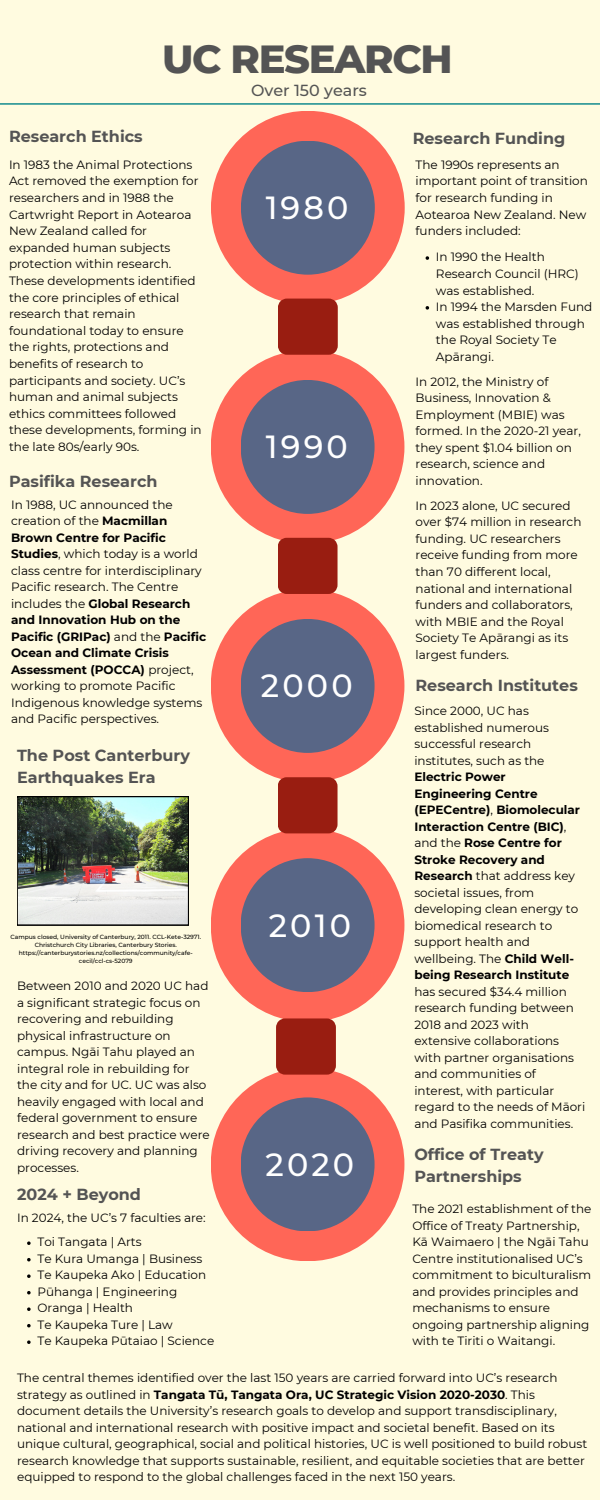
<style>
.page{position:relative;width:600px;height:1500px;background:#fffbe0}
.page>*{position:absolute;margin:0;border:0;box-sizing:border-box;transform-origin:0 0}
.t1{font:800 40px "Montserrat";letter-spacing:-.035em;color:#545454}
.t2{font:500 31.9px "Montserrat";letter-spacing:.1em;color:#fff}
.t3{font:700 16px/21.8px "Montserrat";color:#545454}
.t4{font:500 16px "Montserrat";color:#545454}
.t5{font:12px/16.5px "Montserrat";color:#000}
.t6{font:700 12px/16.5px "Montserrat";color:#000}
.t7{font:500 6px/8px "Montserrat";color:#000;text-align:center}
.s1{font-weight:700}
.s2{font-weight:400}
</style>
<div class="page">
<div style="left:211px;top:828px;width:193px;height:194px;background:#ff6657;border-radius:50%"></div>
<div style="left:241px;top:858px;width:134px;height:134px;background:#586686;border-radius:50%"></div>
<div style="left:211px;top:1068px;width:193px;height:193px;background:#ff6657;border-radius:50%"></div>
<div style="left:241px;top:1097px;width:134px;height:134px;background:#586686;border-radius:50%"></div>
<div style="left:211px;top:350px;width:193px;height:194px;background:#ff6657;border-radius:50%"></div>
<div style="left:241px;top:380px;width:134px;height:134px;background:#586686;border-radius:50%"></div>
<div style="left:211px;top:589px;width:193px;height:194px;background:#ff6657;border-radius:50%"></div>
<div style="left:241px;top:619px;width:134px;height:134px;background:#586686;border-radius:50%"></div>
<hr style="left:0;top:103px;width:600px;height:2px;background:#138b8f">
<svg style="left:276px;top:1018px;width:60px;height:57px;background:#9c2215"></svg>
<div style="left:278px;top:777px;width:60px;height:56px;background:#991d11"></div>
<div style="left:278px;top:538px;width:60px;height:56px;background:#991d11"></div>
<div style="left:211px;top:111px;width:194px;height:194px;background:#ff6657;border-radius:50%"></div>
<div style="left:241px;top:141px;width:134px;height:134px;background:#586686;border-radius:50%"></div>
<div style="left:278px;top:299px;width:60px;height:56px;background:#991d11"></div>
<img style="left:17px;top:797px;width:172px;height:128px">
<svg style="left:426px;top:256px;width:3px;height:4px"></svg>
<svg style="left:426px;top:306px;width:3px;height:4px"></svg>
<svg style="left:27px;top:1241px;width:4px;height:4px"></svg>
<svg style="left:27px;top:1258px;width:4px;height:3px"></svg>
<svg style="left:27px;top:1274px;width:4px;height:4px"></svg>
<svg style="left:27px;top:1291px;width:4px;height:3px"></svg>
<svg style="left:27px;top:1307px;width:4px;height:4px"></svg>
<svg style="left:27px;top:1324px;width:4px;height:3px"></svg>
<svg style="left:27px;top:1340px;width:4px;height:4px"></svg>
<h1 class="t1" style="left:162px;top:34px;width:292px">UC RESEARCH</h1>
<h3 class="t4" style="left:251px;top:81px;width:117px">Over 150 years</h3>
<h3 class="t3" style="left:9px;top:125px;width:135px">Research Ethics</h3>
<h3 class="t3" style="left:413px;top:127px;width:154px">Research Funding</h3>
<p class="t5" style="left:9px;top:156px;width:194px">In 1983 the Animal Protections<br>Act removed the exemption for researchers and in 1988 the<br>Cartwright Report in Aotearoa<br>New Zealand called for expanded human subjects protection within research.<br>These developments identified the core principles of ethical research that remain foundational today to ensure the rights, protections and benefits of research to participants and society. UC’s human and animal subjects ethics committees followed these developments, forming in the late 80s/early 90s.</p>
<p class="t5" style="left:416px;top:156px;width:174px">The 1990s represents an important point of transition for research funding in<br>Aotearoa New Zealand. New funders included:</p>
<p class="t5" style="left:436px;top:249px;width:158px">In 1990 the Health<br>Research Council (HRC) was established.<br>In 1994 the Marsden Fund was established through the Royal Society Te<br>Apārangi.</p>
<p class="t5" style="left:416px;top:373px;width:167px">In 2012, the Ministry of<br>Business, Innovation &amp;<br>Employment (MBIE) was formed. In the 2020-21 year, they spent $1.04 billion on research, science and innovation.</p>
<p class="t5" style="left:416px;top:497px;width:168px">In 2023 alone, UC secured over $74 million in research funding. UC researchers receive funding from more than 70 different local, national and international funders and collaborators, with MBIE and the Royal<br>Society Te Apārangi as its largest funders.</p>
<h2 class="t2" style="left:266px;top:188px;width:84px">1980</h2>
<h2 class="t2" style="left:266px;top:427px;width:84px">1990</h2>
<h3 class="t3" style="left:9px;top:471px;width:150px">Pasifika Research</h3>
<p class="t5" style="left:11px;top:496px;width:197px">In 1988, UC announced the creation of the <span class="s1">Macmillan<br>Brown Centre for Pacific<br>Studies</span>, which today is a world class centre for interdisciplinary<br>Pacific research. The Centre includes the <span class="s1">Global Research and Innovation Hub on the<br>Pacific (GRIPac)</span> and the <span class="s1">Pacific<br>Ocean and Climate Crisis<br>Assessment (POCCA)</span> project, working to promote Pacific<br>Indigenous knowledge systems and Pacific perspectives.</p>
<h2 class="t2" style="left:261px;top:666px;width:93px">2000</h2>
<h3 class="t3" style="left:416px;top:674px;width:164px">Research Institutes</h3>
<p class="t5" style="left:414px;top:703px;width:136px">Since 2000, UC has established numerous successful research institutes, such as the</p>
<p class="t6" style="left:414px;top:769px;width:167px">Electric Power<br>Engineering Centre (EPECentre)<span class="s2">,</span> Biomolecular<br>Interaction Centre (BIC)<span class="s2">, and the</span> Rose Centre for<br>Stroke Recovery and<br>Research <span class="s2">that address key societal issues, from developing clean energy to biomedical research to support health and wellbeing. The</span> Child Well&shy;being Research Institute</p>
<p class="t5" style="left:414px;top:983px;width:172px">has secured $34.4 million research funding between<br>2018 and 2023 with extensive collaborations with partner organisations and communities of interest, with particular regard to the needs of Māori and Pasifika communities.</p>
<h3 class="t3" style="left:17px;top:745px;width:174px">The Post Canterbury<br>Earthquakes Era</h3>
<h2 class="t2" style="left:269px;top:906px;width:84px">2010</h2>
<p class="t7" style="left:11px;top:933px;width:192px">Campus closed, University of Canterbury, 2011. CCL-Kete-32971.<br>Christchurch City Libraries, Canterbury Stories. https://canterburystories.nz/collections/community/cafe&shy;cecil/ccl-cs-52079</p>
<p class="t5" style="left:17px;top:978px;width:194px">Between 2010 and 2020 UC had a significant strategic focus on recovering and rebuilding physical infrastructure on campus. Ngāi Tahu played an integral role in rebuilding for the city and for UC. UC was also heavily engaged with local and federal government to ensure research and best practice were driving recovery and planning processes.</p>
<h3 class="t3" style="left:414px;top:1143px;width:131px">Office of Treaty<br>Partnerships</h3>
<h2 class="t2" style="left:266px;top:1145px;width:90px">2020</h2>
<h3 class="t3" style="left:17px;top:1183px;width:125px">2024 + Beyond</h3>
<p class="t5" style="left:38px;top:1205px;width:170px;line-height:24.5px;text-indent:-20px">In 2024, the UC’s 7 faculties are:<br>Toi Tangata | Arts</p>
<p class="t5" style="left:38px;top:1250px;width:178px">Te Kura Umanga | Business<br>Te Kaupeka Ako | Education<br>Pūhanga | Engineering<br>Oranga | Health<br>Te Kaupeka Ture | Law<br>Te Kaupeka Pūtaiao | Science</p>
<p class="t5" style="left:412px;top:1201px;width:181px">The 2021 establishment of the<br>Office of Treaty Partnership,<br>Kā Waimaero | the Ngāi Tahu<br>Centre institutionalised UC’s commitment to biculturalism and provides principles and mechanisms to ensure ongoing partnership aligning with te Tiriti o Waitangi.</p>
<p class="t5" style="left:17px;top:1370px;width:572px">The central themes identified over the last 150 years are carried forward into UC’s research strategy as outlined in <span class="s1">Tangata Tū, Tangata Ora, UC Strategic Vision 2020-2030</span>. This document details the University’s research goals to develop and support transdisciplinary, national and international research with positive impact and societal benefit. Based on its unique cultural, geographical, social and political histories, UC is well positioned to build robust research knowledge that supports sustainable, resilient, and equitable societies that are better equipped to respond to the global challenges faced in the next 150 years.</p>
</div>
